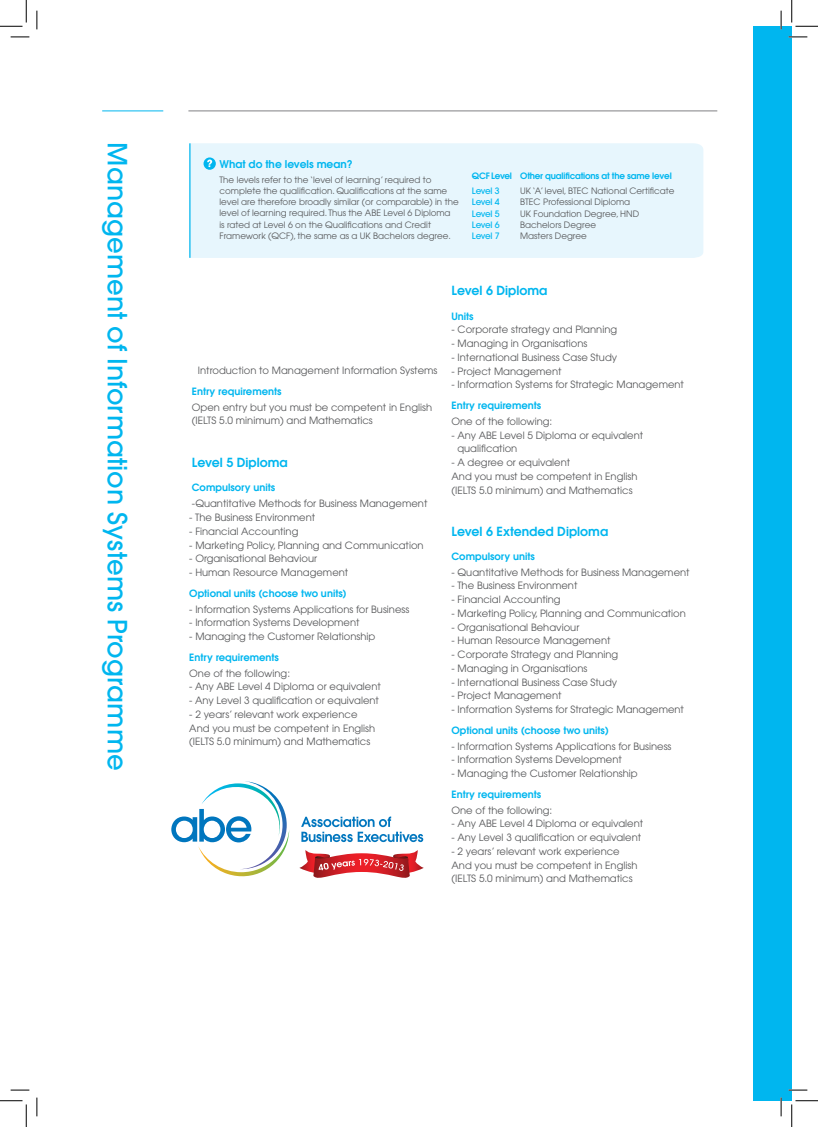
<style>
.page{position:relative;width:818px;height:1127px;background:#fff}
.page>*{position:absolute;margin:0;border:0;box-sizing:border-box;transform-origin:0 0}
.t1{font:500 26.25px "Avant Garde";color:#00b6ef}
.t2{font:600 12.5px "Avant Garde";color:#00b6ef}
.t3{font:600 10.62px "Avant Garde";color:#00b6ef}
.t4{font:10px/13.8px "Avant Garde";color:#57585a}
.t5{font:600 10px "Avant Garde";color:#00b6ef}
.t6{font:8.75px/11.2px "Avant Garde";color:#57585a}
.t7{font:600 8.75px "Avant Garde";letter-spacing:-.02em;color:#00b6ef}
.t8{font:500 8.75px/11.2px "Avant Garde";letter-spacing:-.03em;color:#00b6ef;text-align:justify}
</style>
<div class="page">
<div style="left:753px;top:26px;width:39px;height:1074px;background:#00b6ef"></div>
<hr style="left:102px;top:110px;width:61px;height:1px;background:#00b6ef">
<hr style="left:188px;top:111px;width:529px;height:1px;background:#808083">
<svg style="left:299px;top:850px;width:125px;height:28px"></svg>
<svg style="left:301px;top:816px;width:122px;height:25px"></svg>
<svg style="left:171px;top:781px;width:118px;height:96px"></svg>
<div style="left:190px;top:143px;width:513px;height:115px;background:#e7f6fd"></div>
<hr style="left:189px;top:143px;width:1px;height:115px;background:#00b6ef">
<svg style="left:203px;top:157px;width:13px;height:13px"></svg>
<svg style="left:207px;top:159px;width:5px;height:8px"></svg>
<svg style="left:11px;top:36px;width:18px;height:2px"></svg>
<svg style="left:788px;top:36px;width:19px;height:2px"></svg>
<svg style="left:11px;top:1089px;width:18px;height:1px"></svg>
<svg style="left:788px;top:1089px;width:19px;height:1px"></svg>
<svg style="left:36px;top:11px;width:2px;height:18px"></svg>
<svg style="left:36px;top:1097px;width:2px;height:18px"></svg>
<svg style="left:780px;top:11px;width:2px;height:18px"></svg>
<svg style="left:0;top:0;width:27px;height:27px"></svg>
<svg style="left:0;top:1100px;width:27px;height:26px"></svg>
<svg style="left:791px;top:0;width:27px;height:27px"></svg>
<svg style="left:791px;top:1100px;width:27px;height:26px"></svg>
<svg style="left:757px;top:1097px;width:25px;height:18px"></svg>
<h1 class="t1" style="left:134px;top:142px;width:629px;rotate:90deg">Management of Information Systems Programme</h1>
<p class="t3" style="left:219px;top:157px;width:135px">What do the levels mean?</p>
<p class="t6" style="left:219px;top:174px;width:241px">The levels refer to the ‘level of learning’ required to complete the qualification. Qualifications at the same level are therefore broadly similar (or comparable) in the level of learning required. Thus the ABE Level 6 Diploma<br>is rated at Level 6 on the Qualifications and Credit Framework (QCF), the same as a UK Bachelors degree.</p>
<p class="t7" style="left:472px;top:170px;width:42px">QCF Level</p>
<p class="t8" style="left:472px;top:185px;width:29px">Level 3<br>Level 4<br>Level 5<br>Level 6<br>Level 7</p>
<p class="t7" style="left:520px;top:170px;width:153px">Other qualifications at the same level</p>
<p class="t6" style="left:520px;top:185px;width:156px">UK ‘A’ level, BTEC National Certificate<br>BTEC Professional Diploma<br>UK Foundation Degree, HND<br>Bachelors Degree<br>Masters Degree</p>
<p class="t4" style="left:198px;top:364px;width:241px">Introduction to Management Information Systems</p>
<p class="t5" style="left:192px;top:385px;width:91px">Entry requirements</p>
<p class="t4" style="left:192px;top:400px;width:242px">Open entry but you must be competent in English (IELTS 5.0 minimum) and Mathematics</p>
<p class="t2" style="left:192px;top:454px;width:97px">Level 5 Diploma</p>
<p class="t5" style="left:192px;top:480px;width:85px">Compulsory units</p>
<p class="t4" style="left:192px;top:496px;width:237px">- Quantitative Methods for Business Management</p>
<p class="t4" style="left:189px;top:510px;width:127px">- The Business Environment</p>
<p class="t4" style="left:189px;top:524px;width:111px">- Financial Accounting</p>
<p class="t4" style="left:189px;top:538px;width:236px">- Marketing Policy, Planning and Communication</p>
<p class="t4" style="left:189px;top:551px;width:129px">- Organisational Behaviour</p>
<p class="t4" style="left:189px;top:565px;width:161px">- Human Resource Management</p>
<p class="t5" style="left:189px;top:586px;width:159px">Optional units (choose two units)</p>
<p class="t4" style="left:189px;top:602px;width:221px">- Information Systems Applications for Business</p>
<p class="t4" style="left:189px;top:615px;width:172px">- Information Systems Development</p>
<p class="t4" style="left:189px;top:629px;width:188px">- Managing the Customer Relationship</p>
<p class="t5" style="left:189px;top:650px;width:91px">Entry requirements</p>
<p class="t4" style="left:189px;top:665px;width:102px">One of the following:</p>
<p class="t4" style="left:189px;top:679px;width:193px">- Any ABE Level 4 Diploma or equivalent</p>
<p class="t4" style="left:189px;top:693px;width:191px">- Any Level 3 qualification or equivalent</p>
<p class="t4" style="left:189px;top:707px;width:187px">- 2 years’ relevant work experience<br>And you must be competent in English (IELTS 5.0 minimum) and Mathematics</p>
<p class="t2" style="left:451px;top:282px;width:97px">Level 6 Diploma</p>
<p class="t5" style="left:451px;top:309px;width:24px">Units</p>
<p class="t4" style="left:451px;top:323px;width:167px">- Corporate strategy and Planning</p>
<p class="t4" style="left:451px;top:336px;width:137px">- Managing in Organisations</p>
<p class="t4" style="left:451px;top:350px;width:167px">- International Business Case Study</p>
<p class="t4" style="left:451px;top:364px;width:112px">- Project Management</p>
<p class="t4" style="left:451px;top:378px;width:234px">- Information Systems for Strategic Management</p>
<p class="t5" style="left:451px;top:399px;width:91px">Entry requirements</p>
<p class="t4" style="left:451px;top:414px;width:102px">One of the following:</p>
<p class="t4" style="left:457px;top:428px;width:187px;text-indent:-6px">- Any ABE Level 5 Diploma or equivalent qualification</p>
<p class="t4" style="left:451px;top:455px;width:187px">- A degree or equivalent<br>And you must be competent in English (IELTS 5.0 minimum) and Mathematics</p>
<p class="t2" style="left:451px;top:523px;width:158px">Level 6 Extended Diploma</p>
<p class="t5" style="left:451px;top:549px;width:85px">Compulsory units</p>
<p class="t4" style="left:451px;top:565px;width:240px">- Quantitative Methods for Business Management</p>
<p class="t4" style="left:451px;top:578px;width:127px">- The Business Environment</p>
<p class="t4" style="left:451px;top:592px;width:111px">- Financial Accounting</p>
<p class="t4" style="left:451px;top:606px;width:236px">- Marketing Policy, Planning and Communication</p>
<p class="t4" style="left:451px;top:620px;width:129px">- Organisational Behaviour</p>
<p class="t4" style="left:451px;top:633px;width:161px">- Human Resource Management</p>
<p class="t4" style="left:451px;top:647px;width:168px">- Corporate Strategy and Planning</p>
<p class="t4" style="left:451px;top:661px;width:137px">- Managing in Organisations</p>
<p class="t4" style="left:451px;top:675px;width:167px">- International Business Case Study</p>
<p class="t4" style="left:451px;top:688px;width:112px">- Project Management</p>
<p class="t4" style="left:451px;top:702px;width:234px">- Information Systems for Strategic Management</p>
<p class="t5" style="left:451px;top:723px;width:159px">Optional units (choose two units)</p>
<p class="t4" style="left:451px;top:738px;width:221px">- Information Systems Applications for Business</p>
<p class="t4" style="left:451px;top:752px;width:172px">- Information Systems Development</p>
<p class="t4" style="left:451px;top:766px;width:188px">- Managing the Customer Relationship</p>
<p class="t5" style="left:451px;top:787px;width:91px">Entry requirements</p>
<p class="t4" style="left:451px;top:802px;width:102px">One of the following:</p>
<p class="t4" style="left:451px;top:816px;width:193px">- Any ABE Level 4 Diploma or equivalent</p>
<p class="t4" style="left:451px;top:830px;width:191px">- Any Level 3 qualification or equivalent</p>
<p class="t4" style="left:451px;top:844px;width:187px">- 2 years’ relevant work experience<br>And you must be competent in English (IELTS 5.0 minimum) and Mathematics</p>
</div>
